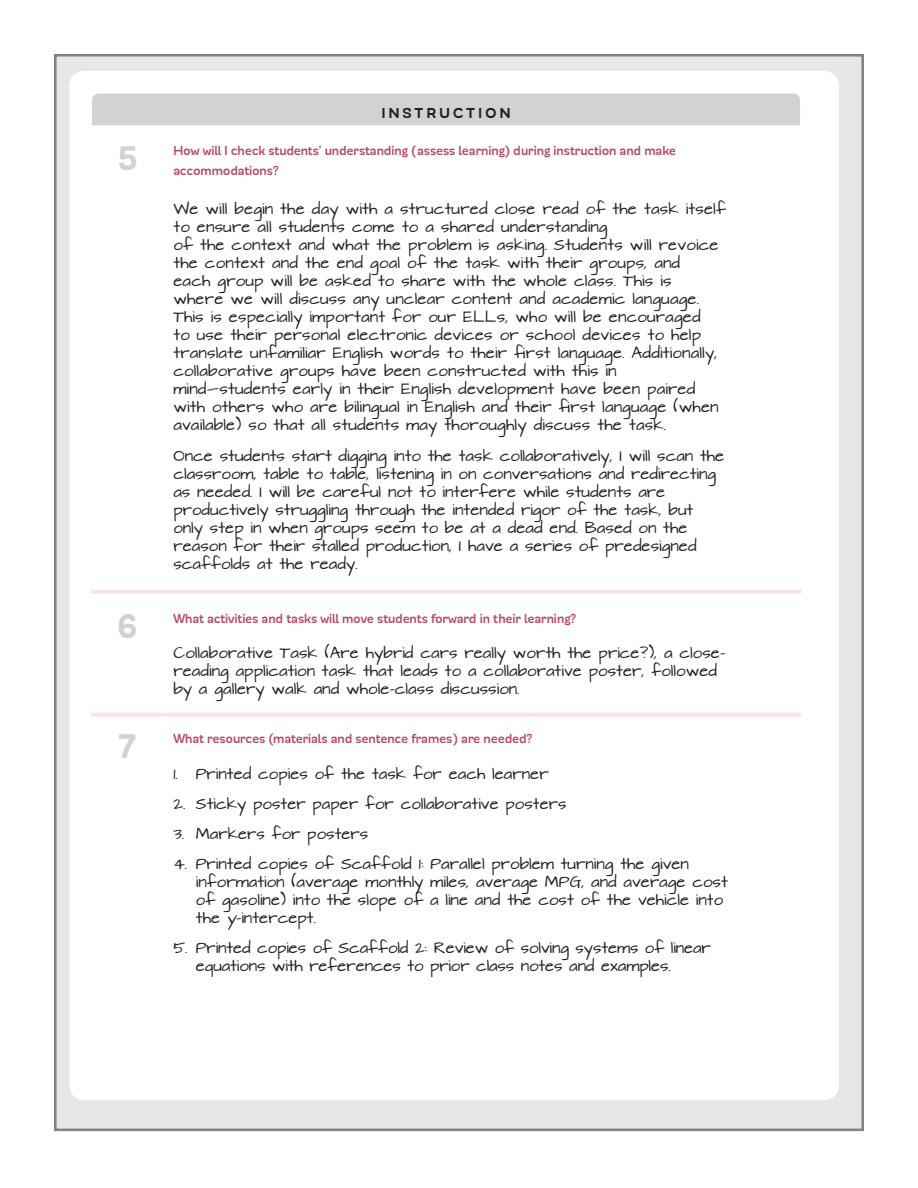
<style>
.page{position:relative;width:918px;height:1188px;background:#fff}
.page>*{position:absolute;margin:0;border:0;box-sizing:border-box;transform-origin:0 0}
.FTEXT2{font:900 39.15px "Modernica Std";color:#d1d2d4}
.FCH_1{font:900 16.5px "Modernica Std";letter-spacing:.205em;color:#231f20}
.F_TEXT_BOLD{font:700 15px/19.5px "Modernica Std";letter-spacing:-.005em;color:#b64b64}
.FTEXT{font:13.5px/18px "Architects Daughter";color:#231f20}
.s1{font-style:italic}
</style>
<div class="page">
<div style="left:54px;top:54px;width:810px;height:1077px;background:#e6e7e9;border:3px solid #808285"></div>
<div style="left:69px;top:71px;width:770px;height:1029px;background:#fff;border-radius:15px"></div>
<div style="left:92px;top:94px;width:708px;height:31px;background:#d1d2d4"></div>
<hr style="left:91px;top:713px;width:73px;height:4px;background:#f9e3e6">
<hr style="left:164px;top:713px;width:637px;height:4px;background:#f9e3e6">
<hr style="left:91px;top:590px;width:73px;height:4px;background:#f9e3e6">
<hr style="left:164px;top:590px;width:637px;height:4px;background:#f9e3e6">
<p class="FCH_1" style="left:382px;top:105px;width:130px">INSTRUCTION</p>
<p class="FTEXT2" style="left:117px;top:140px;width:23px">5</p>
<p class="F_TEXT_BOLD" style="left:173px;top:141px;width:504px">How will I check students’ understanding (assess learning) during instruction and make accommodations?</p>
<p class="FTEXT" style="left:173px;top:200px;width:554px">We will begin the day with a structured close read of the task itself to ensure all students come to a shared understanding<br>of the context and what the problem is asking. Students will revoice the context and the end goal of the task with their groups, and<br>each group will be asked to share with the whole class. This is<br>where we will discuss any unclear content and academic language.<br>This is especially important for our ELLs, who will be encouraged<br>to use their personal electronic devices or school devices to help translate unfamiliar English words to their first language. Additionally, collaborative groups have been constructed with this in mind——students early in their English development have been paired with others who are bilingual in English and their first language (when available) so that all students may thoroughly discuss the task.</p>
<p class="FTEXT" style="left:173px;top:448px;width:553px">Once students start digging into the task collaboratively, I will scan the classroom, table to table, listening in on conversations and redirecting as needed. I will be careful not to interfere while students are productively struggling through the intended rigor of the task, but only step in when groups seem to be at a dead end. Based on the reason for their stalled production, I have a series of predesigned scaffolds at the ready.</p>
<p class="FTEXT2" style="left:117px;top:608px;width:23px">6</p>
<p class="F_TEXT_BOLD" style="left:173px;top:609px;width:404px">What activities and tasks will move students forward in their learning?</p>
<p class="FTEXT" style="left:173px;top:644px;width:553px">Collaborative Task (Are hybrid cars really worth the price?), a close&shy;reading application task that leads to a collaborative poster, followed by a gallery walk and whole-class discussion.</p>
<p class="FTEXT2" style="left:119px;top:728px;width:19px">7</p>
<p class="F_TEXT_BOLD" style="left:173px;top:729px;width:361px">What resources (materials and sentence frames) are needed?</p>
<p class="FTEXT" style="left:173px;top:765px;width:377px">1. Printed copies of the task for each learner</p>
<p class="FTEXT" style="left:173px;top:795px;width:395px">2. Sticky poster paper for collaborative posters</p>
<p class="FTEXT" style="left:173px;top:825px;width:197px">3. Markers for posters</p>
<p class="FTEXT" style="left:196px;top:855px;width:534px;text-indent:-23px">4. Printed copies of Scaffold 1: Parallel problem turning the given information (average monthly miles, average MPG, and average cost of gasoline) into the slope of a line and the cost of the vehicle into the <span class="s1">y</span>-intercept.</p>
<p class="FTEXT" style="left:196px;top:939px;width:516px;text-indent:-23px">5. Printed copies of Scaffold 2: Review of solving systems of linear equations with references to prior class notes and examples.</p>
</div>
